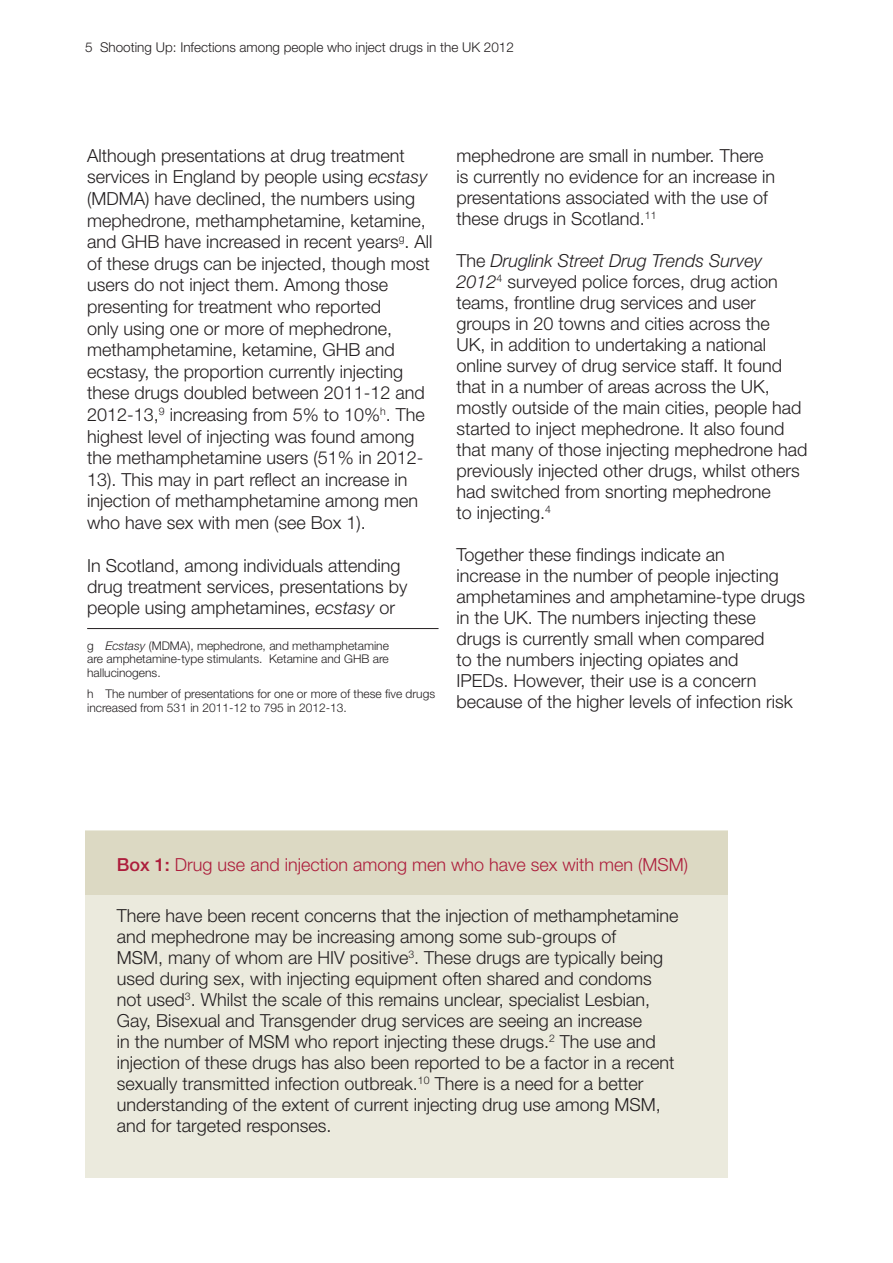
<style>
.page{position:relative;width:893px;height:1263px;background:#fff}
.page>*{position:absolute;margin:0;border:0;box-sizing:border-box;transform-origin:0 0}
.t1{font:300 18px/21px "Helvetica Neue LT Std";color:#231f20}
.t2{font:300 18px "Helvetica Neue LT Std";color:#ad1e3c}
.t3{font:300 13.5px "Helvetica Neue LT Std";color:#231f20}
.t4{font:300 12px/13.5px "Helvetica Neue LT Std";color:#231f20;text-align:justify}
.s1{font-style:italic}
.s2{font-weight:500}
</style>
<div class="page">
<div style="left:85px;top:831px;width:642px;height:347px;background:#ebeadd"></div>
<div style="left:85px;top:831px;width:642px;height:63px;background:#dcd9c3"></div>
<hr style="left:87px;top:628px;width:352px;height:1px;background:#231f20">
<p class="t3" style="left:85px;top:39px;width:430px">5 Shooting Up: Infections among people who inject drugs in the UK 2012</p>
<p class="t1" style="left:87px;top:144px;width:347px;line-height:21.6px">Although presentations at drug treatment services in England by people using <span class="s1">ecstasy </span>(MDMA) have declined, the numbers using mephedrone, methamphetamine, ketamine, and GHB have increased in recent years<sup>g</sup>. All of these drugs can be injected, though most users do not inject them. Among those presenting for treatment who reported<br>only using one or more of mephedrone, methamphetamine, ketamine, GHB and ecstasy, the proportion currently injecting these drugs doubled between 2011-12 and 2012-13,<sup>9</sup> increasing from 5% to 10%<sup>h</sup>. The highest level of injecting was found among the methamphetamine users (51% in 2012- 13). This may in part reflect an increase in injection of methamphetamine among men who have sex with men (see Box 1).</p>
<p class="t1" style="left:87px;top:554px;width:322px">In Scotland, among individuals attending drug treatment services, presentations by people using amphetamines, <span class="s1">ecstasy</span> or</p>
<p class="t4" style="left:87px;top:638px;width:303px">g <span class="s1">Ecstasy</span> (MDMA), mephedrone, and methamphetamine are amphetamine-type stimulants. Ketamine and GHB are hallucinogens.</p>
<p class="t4" style="left:87px;top:687px;width:349px">h The number of presentations for one or more of these five drugs increased from 531 in 2011-12 to 795 in 2012-13.</p>
<p class="t1" style="left:457px;top:144px;width:320px">mephedrone are small in number. There is currently no evidence for an increase in presentations associated with the use of these drugs in Scotland.<sup>11</sup></p>
<p class="t1" style="left:457px;top:249px;width:352px">The <span class="s1">Druglink Street Drug Trends Survey 2012</span><sup>4</sup> surveyed police forces, drug action teams, frontline drug services and user groups in 20 towns and cities across the<br>UK, in addition to undertaking a national online survey of drug service staff. It found that in a number of areas across the UK, mostly outside of the main cities, people had started to inject mephedrone. It also found that many of those injecting mephedrone had previously injected other drugs, whilst others had switched from snorting mephedrone<br>to injecting.<sup>4</sup></p>
<p class="t1" style="left:457px;top:543px;width:350px">Together these findings indicate an<br>increase in the number of people injecting amphetamines and amphetamine-type drugs in the UK. The numbers injecting these<br>drugs is currently small when compared<br>to the numbers injecting opiates and<br>IPEDs. However, their use is a concern because of the higher levels of infection risk</p>
<p class="t2" style="left:117px;top:854px;width:573px"><span class="s2">Box 1:</span> Drug use and injection among men who have sex with men (MSM)</p>
<p class="t1" style="left:117px;top:905px;width:563px">There have been recent concerns that the injection of methamphetamine and mephedrone may be increasing among some sub-groups of<br>MSM, many of whom are HIV positive<sup>3</sup>. These drugs are typically being used during sex, with injecting equipment often shared and condoms not used<sup>3</sup>. Whilst the scale of this remains unclear, specialist Lesbian, Gay, Bisexual and Transgender drug services are seeing an increase<br>in the number of MSM who report injecting these drugs.<sup>2</sup> The use and injection of these drugs has also been reported to be a factor in a recent sexually transmitted infection outbreak.<sup>10</sup> There is a need for a better understanding of the extent of current injecting drug use among MSM, and for targeted responses.</p>
</div>
